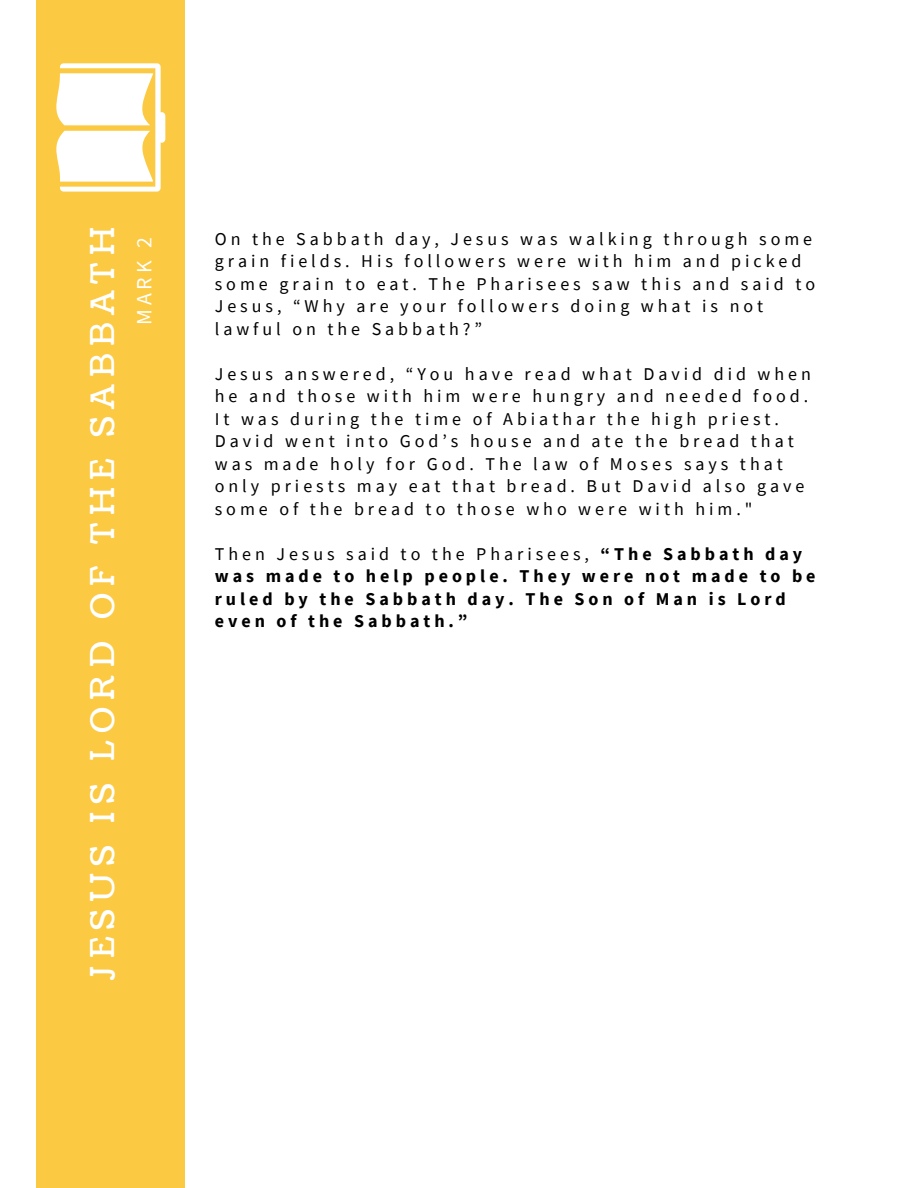
<style>
.page{position:relative;width:918px;height:1188px;background:#fff}
.page>*{position:absolute;margin:0;border:0;box-sizing:border-box;transform-origin:0 0}
.t1{font:32.7px "Coustard";letter-spacing:.22em;color:#fff}
.t2{font:21.75px "Source Sans Pro";color:#fff}
.t3{font:18px/22.5px "Source Sans Pro";letter-spacing:.22em;color:#000}
.t4{font:700 18px/22.5px "Source Sans Pro";letter-spacing:.22em;color:#000}
.s1{font-weight:400}
</style>
<div class="page">
<div style="left:37px;top:0;width:148px;height:1188px;background:#fcc942"></div>
<svg style="left:56px;top:63px;width:109px;height:129px"></svg>
<h1 class="t1" style="left:81px;top:981px;width:755px;rotate:-90deg">JESUS IS LORD OF THE SABBATH</h1>
<p class="t2" style="left:130px;top:325px;width:89px;rotate:-90deg">MARK 2</p>
<p class="t3" style="left:215px;top:227px;width:602px">On the Sabbath day, Jesus was walking through some grain fields. His followers were with him and picked some grain to eat. The Pharisees saw this and said to Jesus, “Why are your followers doing what is not lawful on the Sabbath?”</p>
<p class="t3" style="left:215px;top:362px;width:598px">Jesus answered, “You have read what David did when he and those with him were hungry and needed food.<br>It was during the time of Abiathar the high priest.<br>David went into God’s house and ate the bread that was made holy for God. The law of Moses says that only priests may eat that bread. But David also gave some of the bread to those who were with him."</p>
<p class="t4" style="left:215px;top:542px;width:602px"><span class="s1">Then Jesus said to the Pharisees,</span> “The Sabbath day was made to help people. They were not made to be ruled by the Sabbath day. The Son of Man is Lord even of the Sabbath.”</p>
</div>
